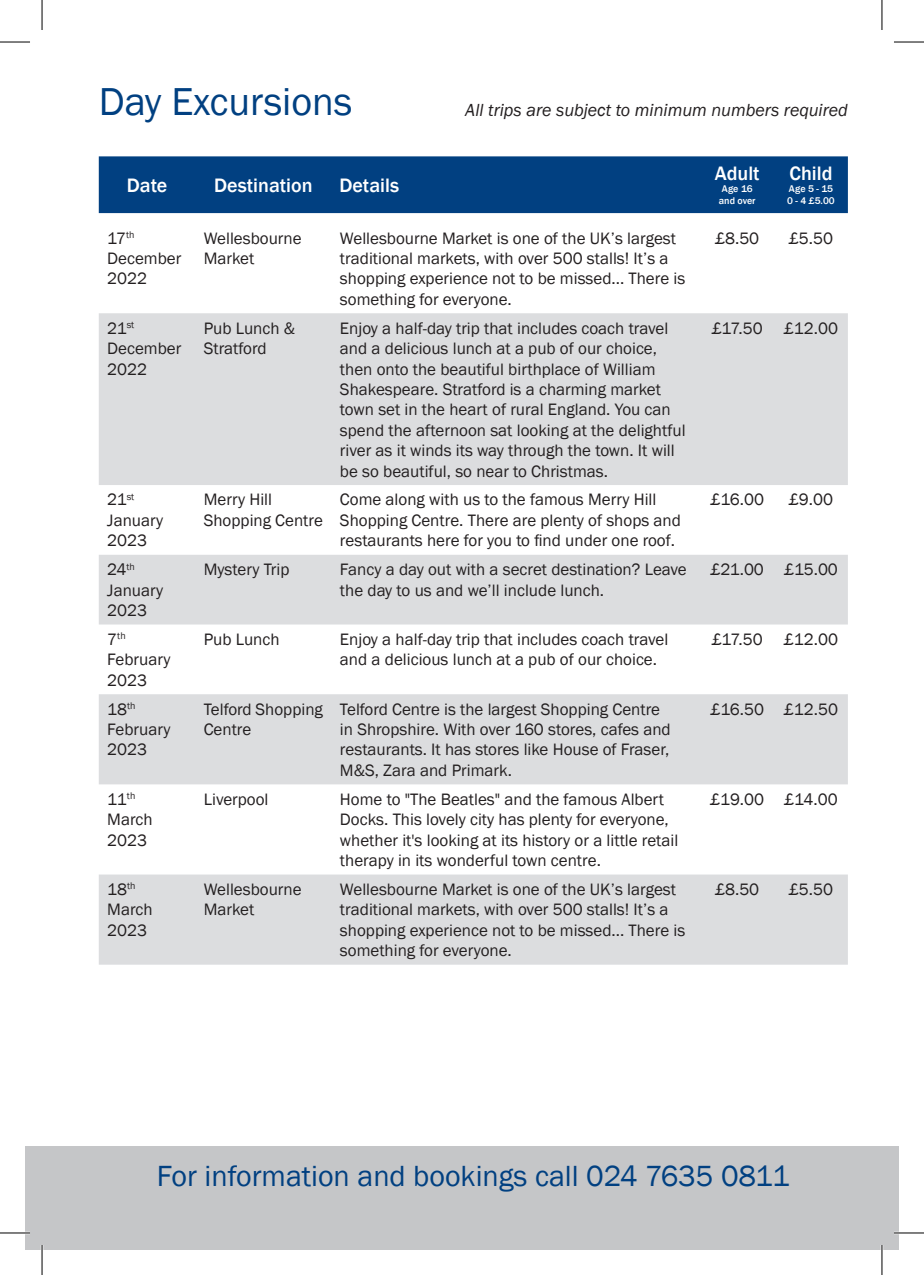
<style>
.page{position:relative;width:924px;height:1275px;background:#fff}
.page>*{position:absolute;margin:0;border:0;box-sizing:border-box;transform-origin:0 0}
.t1{font:40px "Franklin Gothic";color:#014081}
.t2{font:30px "Franklin Gothic";color:#014081}
.t3{font:500 20px "Franklin Gothic";color:#fff}
.t4{font:italic 18px "Franklin Gothic";color:#231f20}
.t5{font:17px/20.4px "Franklin Gothic";color:#231f20}
.t6{font:500 10px "Franklin Gothic";color:#fff}
.t7{font:10px "Franklin Gothic";color:#231f20}
.s1{font-size:17px}
</style>
<div class="page">
<div style="left:25px;top:1146px;width:873px;height:104px;background:#c5c6c8"></div>
<svg style="left:99px;top:313px;width:748px;height:651px;fill:#dcdddf"></svg>
<div style="left:99px;top:156px;width:748px;height:57px;background:#014081"></div>
<hr style="left:0;top:1231px;width:30px;height:3px;background:#fff">
<hr style="left:893px;top:1231px;width:30px;height:3px;background:#fff">
<hr style="left:41px;top:1245px;width:2px;height:30px;background:#fff">
<hr style="left:880px;top:1245px;width:2px;height:30px;background:#fff">
<hr style="left:0;top:42px;width:30px;height:1px;background:#000">
<hr style="left:893px;top:42px;width:30px;height:1px;background:#000">
<hr style="left:0;top:1232px;width:30px;height:1px;background:#000">
<hr style="left:893px;top:1232px;width:30px;height:1px;background:#000">
<hr style="left:42px;top:0;width:1px;height:30px;background:#000">
<hr style="left:42px;top:1245px;width:1px;height:30px;background:#000">
<hr style="left:881px;top:0;width:1px;height:30px;background:#000">
<hr style="left:881px;top:1245px;width:1px;height:30px;background:#000">
<p class="t1" style="left:99px;top:77px;width:255px">Day Excursions</p>
<p class="t3" style="left:127px;top:173px;width:42px">Date</p>
<p class="t3" style="left:214px;top:173px;width:100px">Destination</p>
<p class="t3" style="left:339px;top:173px;width:61px">Details</p>
<p class="t4" style="left:465px;top:98px;width:384px">All trips are subject to minimum numbers required</p>
<p class="t3" style="left:714px;top:161px;width:46px">Adult</p>
<p class="t6" style="left:721px;top:182px;width:32px">Age 16</p>
<p class="t6" style="left:718px;top:194px;width:38px">and over</p>
<p class="t3" style="left:789px;top:161px;width:44px">Child</p>
<p class="t6" style="left:788px;top:182px;width:46px">Age 5 - 15</p>
<p class="t6" style="left:786px;top:194px;width:49px">0 - 4 £5.00</p>
<p class="t5" style="left:107px;top:228px;width:76px">17<sup>th<br></sup>December<br>2022</p>
<p class="t5" style="left:204px;top:228px;width:99px">Wellesbourne<br>Market</p>
<p class="t5" style="left:340px;top:228px;width:347px">Wellesbourne Market is one of the UK’s largest traditional markets, with over 500 stalls! It’s a shopping experience not to be missed... There is something for everyone.</p>
<p class="t5" style="left:714px;top:228px;width:46px">£8.50</p>
<p class="t5" style="left:788px;top:228px;width:46px">£5.50</p>
<p class="t5" style="left:107px;top:318px;width:76px">21<sup>st<br></sup>December<br>2022</p>
<p class="t5" style="left:204px;top:318px;width:93px">Pub Lunch &amp;<br>Stratford</p>
<p class="t5" style="left:340px;top:318px;width:347px">Enjoy a half-day trip that includes coach travel and a delicious lunch at a pub of our choice, then onto the beautiful birthplace of William Shakespeare. Stratford is a charming market town set in the heart of rural England. You can spend the afternoon sat looking at the delightful river as it winds its way through the town. It will be so beautiful, so near to Christmas.</p>
<p class="t5" style="left:711px;top:318px;width:53px">£17.50</p>
<p class="t5" style="left:783px;top:318px;width:56px">£12.00</p>
<p class="t5" style="left:107px;top:490px;width:57px">21<sup>st<br></sup>January<br>2023</p>
<p class="t5" style="left:204px;top:490px;width:121px">Merry Hill<br>Shopping Centre</p>
<p class="t5" style="left:340px;top:490px;width:342px">Come along with us to the famous Merry Hill<br>Shopping Centre. There are plenty of shops and restaurants here for you to find under one roof.</p>
<p class="t5" style="left:710px;top:490px;width:55px">£16.00</p>
<p class="t5" style="left:788px;top:490px;width:46px">£9.00</p>
<p class="t5" style="left:107px;top:560px;width:57px">24<sup>th<br></sup>January<br>2023</p>
<p class="t5" style="left:204px;top:560px;width:87px">Mystery Trip</p>
<p class="t5" style="left:340px;top:560px;width:348px">Fancy a day out with a secret destination? Leave the day to us and we’ll include lunch.</p>
<p class="t5" style="left:710px;top:560px;width:55px">£21.00</p>
<p class="t5" style="left:783px;top:560px;width:55px">£15.00</p>
<p class="t7" style="left:107px;top:630px;width:20px"><span class="s1">7</span>th</p>
<p class="t5" style="left:107px;top:650px;width:65px">February<br>2023</p>
<p class="t5" style="left:204px;top:629px;width:77px">Pub Lunch</p>
<p class="t5" style="left:340px;top:629px;width:329px">Enjoy a half-day trip that includes coach travel and a delicious lunch at a pub of our choice.</p>
<p class="t5" style="left:711px;top:629px;width:53px">£17.50</p>
<p class="t5" style="left:783px;top:629px;width:56px">£12.00</p>
<p class="t5" style="left:107px;top:699px;width:65px">18<sup>th<br></sup>February<br>2023</p>
<p class="t5" style="left:204px;top:699px;width:121px">Telford Shopping<br>Centre</p>
<p class="t5" style="left:340px;top:699px;width:332px">Telford Centre is the largest Shopping Centre in Shropshire. With over 160 stores, cafes and restaurants. It has stores like House of Fraser, M&amp;S, Zara and Primark.</p>
<p class="t5" style="left:710px;top:699px;width:55px">£16.50</p>
<p class="t5" style="left:783px;top:699px;width:56px">£12.50</p>
<p class="t5" style="left:107px;top:789px;width:30px">11<sup>th</sup></p>
<p class="t5" style="left:107px;top:809px;width:47px">March<br>2023</p>
<p class="t5" style="left:204px;top:789px;width:66px">Liverpool</p>
<p class="t5" style="left:340px;top:789px;width:340px">Home to "The Beatles" and the famous Albert Docks. This lovely city has plenty for everyone, whether it's looking at its history or a little retail therapy in its wonderful town centre.</p>
<p class="t5" style="left:710px;top:789px;width:55px">£19.00</p>
<p class="t5" style="left:783px;top:789px;width:55px">£14.00</p>
<p class="t5" style="left:107px;top:879px;width:30px">18<sup>th</sup></p>
<p class="t5" style="left:107px;top:900px;width:47px">March<br>2023</p>
<p class="t5" style="left:204px;top:879px;width:99px">Wellesbourne<br>Market</p>
<p class="t5" style="left:340px;top:879px;width:347px">Wellesbourne Market is one of the UK’s largest traditional markets, with over 500 stalls! It’s a shopping experience not to be missed... There is something for everyone.</p>
<p class="t5" style="left:714px;top:879px;width:46px">£8.50</p>
<p class="t5" style="left:788px;top:879px;width:46px">£5.50</p>
<p class="t2" style="left:157px;top:1157px;width:634px">For information and bookings call 024 7635 0811</p>
</div>
